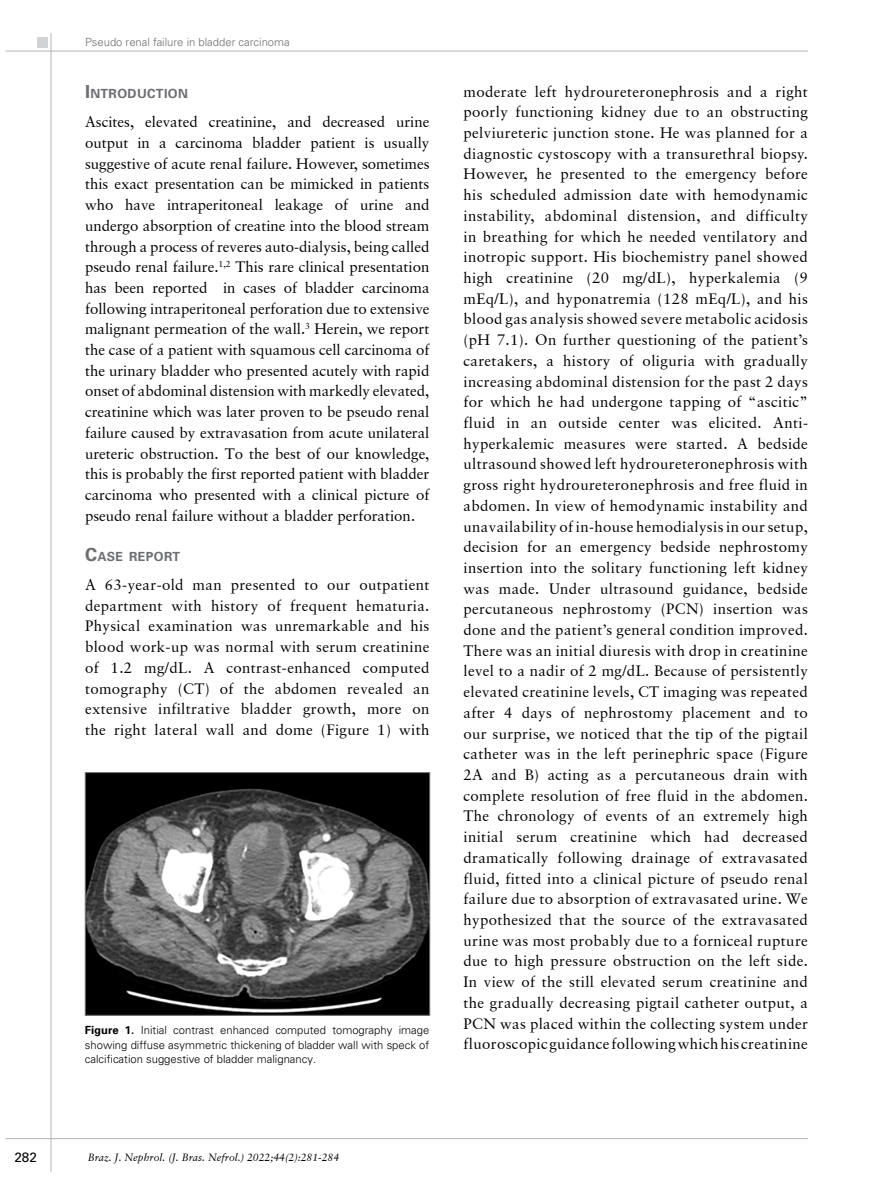
<style>
.page{position:relative;width:893px;height:1191px;background:#fff}
.page>*{position:absolute;margin:0;border:0;box-sizing:border-box;transform-origin:0 0}
.t1{font:15px/20.7px "Garamond Retrospective S Si";letter-spacing:.025em;color:#000;text-align:justify}
.t2{font:13.5px "Univers LT Std";color:#000}
.t3{font:12.6px "Univers 65 Bold";letter-spacing:.03em;color:#6d6e71}
.t4{font:300 11.25px/14.2px "Univers LT Std";color:#000;text-align:justify}
.t5{font:300 11.25px "Univers LT Std";color:#6d6e71}
.t6{font:italic 10.5px "Garamond Retrospective S Si";color:#000}
.s1{font-size:18px}
.s2{font-family:"Univers 65 Bold";font-weight:400}
</style>
<div class="page">
<div style="left:37px;top:37px;width:11px;height:11px;background:#d1d3d4"></div>
<hr style="left:6px;top:51px;width:802px;height:1px;background:#b1b4b6">
<hr style="left:51px;top:33px;width:1px;height:1138px;background:#b1b4b6">
<hr style="left:6px;top:1138px;width:802px;height:1px;background:#b1b4b6">
<img style="left:87px;top:774px;width:341px;height:239px">
<div style="left:85px;top:772px;width:345px;height:243px;border:1px solid #808285"></div>
<p class="t2" style="left:14px;top:1149px;width:24px">282</p>
<p class="t5" style="left:85px;top:36px;width:206px">Pseudo renal failure in bladder carcinoma</p>
<p class="t3" style="left:85px;top:86px;width:104px"><span class="s1">I</span>NTRODUCTION</p>
<p class="t1" style="left:85px;top:111px;width:346px">Ascites, elevated creatinine, and decreased urine output in a carcinoma bladder patient is usually suggestive of acute renal failure. However, sometimes this exact presentation can be mimicked in patients who have intraperitoneal leakage of urine and undergo absorption of creatine into the blood stream through a process of reveres auto-dialysis, being called pseudo renal failure.<sup>1,2</sup> This rare clinical presentation has been reported in cases of bladder carcinoma following intraperitoneal perforation due to extensive malignant permeation of the wall.<sup>3</sup> Herein, we report the case of a patient with squamous cell carcinoma of the urinary bladder who presented acutely with rapid onset of abdominal distension with markedly elevated, creatinine which was later proven to be pseudo renal failure caused by extravasation from acute unilateral ureteric obstruction. To the best of our knowledge, this is probably the first reported patient with bladder carcinoma who presented with a clinical picture of pseudo renal failure without a bladder perforation.</p>
<p class="t3" style="left:85px;top:549px;width:97px"><span class="s1">C</span>ASE REPORT</p>
<p class="t1" style="left:85px;top:574px;width:346px">A 63-year-old man presented to our outpatient department with history of frequent hematuria.<br>Physical examination was unremarkable and his blood work-up was normal with serum creatinine of 1.2 mg/dL. A contrast-enhanced computed tomography (CT) of the abdomen revealed an extensive infiltrative bladder growth, more on the right lateral wall and dome (Figure 1) with</p>
<p class="t4" style="left:85px;top:1023px;width:346px"><span class="s2">Figure 1.</span> Initial contrast enhanced computed tomography image showing diffuse asymmetric thickening of bladder wall with speck of calcification suggestive of bladder malignancy.</p>
<p class="t1" style="left:463px;top:81px;width:346px">moderate left hydroureteronephrosis and a right poorly functioning kidney due to an obstructing pelviureteric junction stone. He was planned for a diagnostic cystoscopy with a transurethral biopsy.<br>However, he presented to the emergency before his scheduled admission date with hemodynamic instability, abdominal distension, and difficulty in breathing for which he needed ventilatory and inotropic support. His biochemistry panel showed high creatinine (20 mg/dL), hyperkalemia (9 mEq/L), and hyponatremia (128 mEq/L), and his blood gas analysis showed severe metabolic acidosis (pH 7.1). On further questioning of the patient’s caretakers, a history of oliguria with gradually increasing abdominal distension for the past 2 days for which he had undergone tapping of “ascitic” fluid in an outside center was elicited. Anti&shy;hyperkalemic measures were started. A bedside ultrasound showed left hydroureteronephrosis with gross right hydroureteronephrosis and free fluid in abdomen. In view of hemodynamic instability and unavailability of in-house hemodialysis in our setup, decision for an emergency bedside nephrostomy insertion into the solitary functioning left kidney was made. Under ultrasound guidance, bedside percutaneous nephrostomy (PCN) insertion was done and the patient’s general condition improved.<br>There was an initial diuresis with drop in creatinine level to a nadir of 2 mg/dL. Because of persistently elevated creatinine levels, CT imaging was repeated after 4 days of nephrostomy placement and to our surprise, we noticed that the tip of the pigtail catheter was in the left perinephric space (Figure 2A and B) acting as a percutaneous drain with complete resolution of free fluid in the abdomen.<br>The chronology of events of an extremely high initial serum creatinine which had decreased dramatically following drainage of extravasated fluid, fitted into a clinical picture of pseudo renal failure due to absorption of extravasated urine. We hypothesized that the source of the extravasated urine was most probably due to a forniceal rupture due to high pressure obstruction on the left side.<br>In view of the still elevated serum creatinine and the gradually decreasing pigtail catheter output, a PCN was placed within the collecting system under fluoroscopic guidance following which his creatinine</p>
<p class="t6" style="left:88px;top:1151px;width:253px">Braz. J. Nephrol. (J. Bras. Nefrol.) 2022;44(2):281-284</p>
</div>
